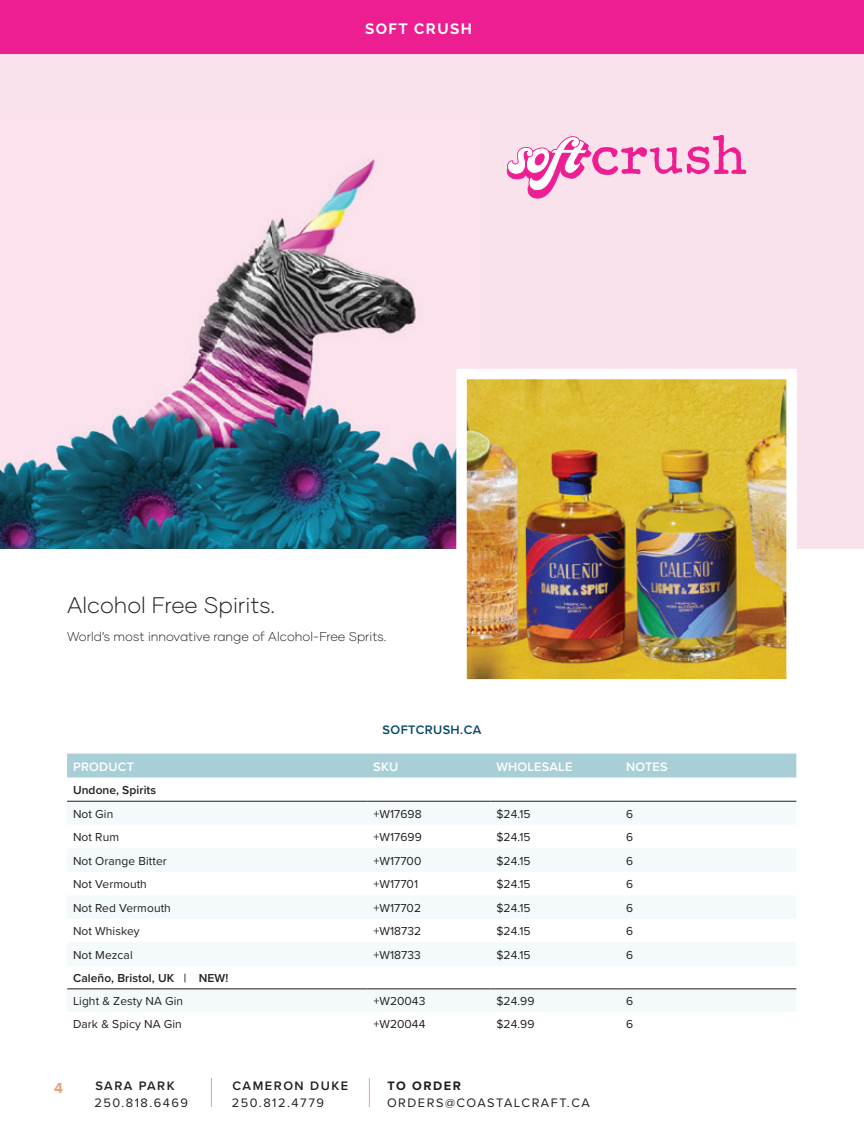
<style>
.page{position:relative;width:864px;height:1134px;background:#fff}
.page>*{position:absolute;margin:0;border:0;box-sizing:border-box;transform-origin:0 0}
.t1{font:300 22.5px "Gilmer";color:#231f20}
.t2{font:700 15px "Raleway";letter-spacing:.1em;color:#fff}
.t3{font:700 15px "Proxima Nova";color:#eaa07c}
.t4{font:300 12.75px "Gilmer";color:#231f20}
.t5{font:12.75px "Proxima Nova";letter-spacing:.12em;color:#231f20}
.t6{font:600 12.75px "Proxima Nova";letter-spacing:.015em;color:#fff}
.t7{font:600 12.75px "Proxima Nova";letter-spacing:.12em;color:#231f20}
.t8{font:600 12.75px "Proxima Nova";letter-spacing:.03em;color:#04496d}
.t9{font:700 12.75px "Proxima Nova";letter-spacing:.12em;color:#231f20}
.t10{font:12px "Proxima Nova";letter-spacing:.005em;color:#231f20}
.t11{font:600 12px "Proxima Nova";letter-spacing:.005em;color:#231f20}
</style>
<div class="page">
<svg style="left:211px;top:1078px;width:1px;height:29px"></svg>
<svg style="left:369px;top:1078px;width:1px;height:29px"></svg>
<div style="left:0;top:40px;width:864px;height:509px;background:#fae2ed"></div>
<img style="left:0;top:159px;width:456px;height:390px">
<img style="left:468px;top:381px;width:317px;height:297px">
<div style="left:456px;top:369px;width:341px;height:321px;border:11px solid #fff"></div>
<div style="left:0;top:0;width:864px;height:54px;background:#ed1e91"></div>
<div style="left:67px;top:754px;width:729px;height:24px;background:#a8ced8"></div>
<svg style="left:67px;top:802px;width:729px;height:209px;fill:#f4fafb"></svg>
<hr style="left:67px;top:801px;width:300px;height:1px;background:#231f20">
<hr style="left:367px;top:801px;width:123px;height:1px;background:#231f20">
<hr style="left:490px;top:801px;width:130px;height:1px;background:#231f20">
<hr style="left:620px;top:801px;width:176px;height:1px;background:#231f20">
<hr style="left:67px;top:989px;width:300px;height:1px;background:#231f20">
<hr style="left:367px;top:989px;width:123px;height:1px;background:#231f20">
<hr style="left:490px;top:989px;width:130px;height:1px;background:#231f20">
<hr style="left:620px;top:989px;width:176px;height:1px;background:#231f20">
<svg style="left:507px;top:135px;width:240px;height:64px"></svg>
<p class="t2" style="left:365px;top:20px;width:108px">SOFT CRUSH</p>
<h1 class="t1" style="left:67px;top:591px;width:210px">Alcohol Free Spirits.</h1>
<p class="t4" style="left:67px;top:629px;width:321px">World’s most innovative range of Alcohol-Free Sprits.</p>
<p class="t8" style="left:383px;top:721px;width:100px">SOFTCRUSH.CA</p>
<p class="t6" style="left:73px;top:757px;width:62px">PRODUCT</p>
<p class="t6" style="left:373px;top:757px;width:27px">SKU</p>
<p class="t6" style="left:496px;top:757px;width:77px">WHOLESALE</p>
<p class="t6" style="left:626px;top:757px;width:43px">NOTES</p>
<p class="t11" style="left:73px;top:781px;width:85px">Undone, Spirits</p>
<p class="t10" style="left:73px;top:805px;width:42px">Not Gin</p>
<p class="t10" style="left:373px;top:805px;width:50px">+W17698</p>
<p class="t10" style="left:496px;top:805px;width:36px">$24.15</p>
<p class="t10" style="left:626px;top:805px;width:9px">6</p>
<p class="t10" style="left:73px;top:828px;width:47px">Not Rum</p>
<p class="t10" style="left:373px;top:828px;width:50px">+W17699</p>
<p class="t10" style="left:496px;top:828px;width:36px">$24.15</p>
<p class="t10" style="left:626px;top:828px;width:9px">6</p>
<p class="t10" style="left:73px;top:852px;width:95px">Not Orange Bitter</p>
<p class="t10" style="left:373px;top:852px;width:50px">+W17700</p>
<p class="t10" style="left:496px;top:852px;width:36px">$24.15</p>
<p class="t10" style="left:626px;top:852px;width:9px">6</p>
<p class="t10" style="left:73px;top:875px;width:75px">Not Vermouth</p>
<p class="t10" style="left:373px;top:875px;width:46px">+W17701</p>
<p class="t10" style="left:496px;top:875px;width:36px">$24.15</p>
<p class="t10" style="left:626px;top:875px;width:9px">6</p>
<p class="t10" style="left:73px;top:899px;width:99px">Not Red Vermouth</p>
<p class="t10" style="left:373px;top:899px;width:49px">+W17702</p>
<p class="t10" style="left:496px;top:899px;width:36px">$24.15</p>
<p class="t10" style="left:626px;top:899px;width:9px">6</p>
<p class="t10" style="left:73px;top:922px;width:68px">Not Whiskey</p>
<p class="t10" style="left:373px;top:922px;width:49px">+W18732</p>
<p class="t10" style="left:496px;top:922px;width:36px">$24.15</p>
<p class="t10" style="left:626px;top:922px;width:9px">6</p>
<p class="t10" style="left:73px;top:946px;width:61px">Not Mezcal</p>
<p class="t10" style="left:373px;top:946px;width:49px">+W18733</p>
<p class="t10" style="left:496px;top:946px;width:36px">$24.15</p>
<p class="t10" style="left:626px;top:946px;width:9px">6</p>
<p class="t11" style="left:73px;top:969px;width:157px">Caleño, Bristol, UK | NEW!</p>
<p class="t10" style="left:73px;top:992px;width:112px">Light &amp; Zesty NA Gin</p>
<p class="t10" style="left:373px;top:992px;width:54px">+W20043</p>
<p class="t10" style="left:496px;top:992px;width:40px">$24.99</p>
<p class="t10" style="left:626px;top:992px;width:9px">6</p>
<p class="t10" style="left:73px;top:1015px;width:110px">Dark &amp; Spicy NA Gin</p>
<p class="t10" style="left:373px;top:1015px;width:54px">+W20044</p>
<p class="t10" style="left:496px;top:1015px;width:40px">$24.99</p>
<p class="t10" style="left:626px;top:1015px;width:9px">6</p>
<p class="t3" style="left:54px;top:1079px;width:10px">4</p>
<p class="t7" style="left:232px;top:1076px;width:117px">CAMERON DUKE</p>
<p class="t7" style="left:95px;top:1076px;width:81px">SARA PARK</p>
<p class="t9" style="left:388px;top:1078px;width:75px">TO ORDER</p>
<p class="t5" style="left:95px;top:1093px;width:95px">250.818.6469</p>
<p class="t5" style="left:232px;top:1093px;width:94px">250.812.4779</p>
<p class="t5" style="left:387px;top:1093px;width:204px">ORDERS@COASTALCRAFT.CA</p>
</div>
